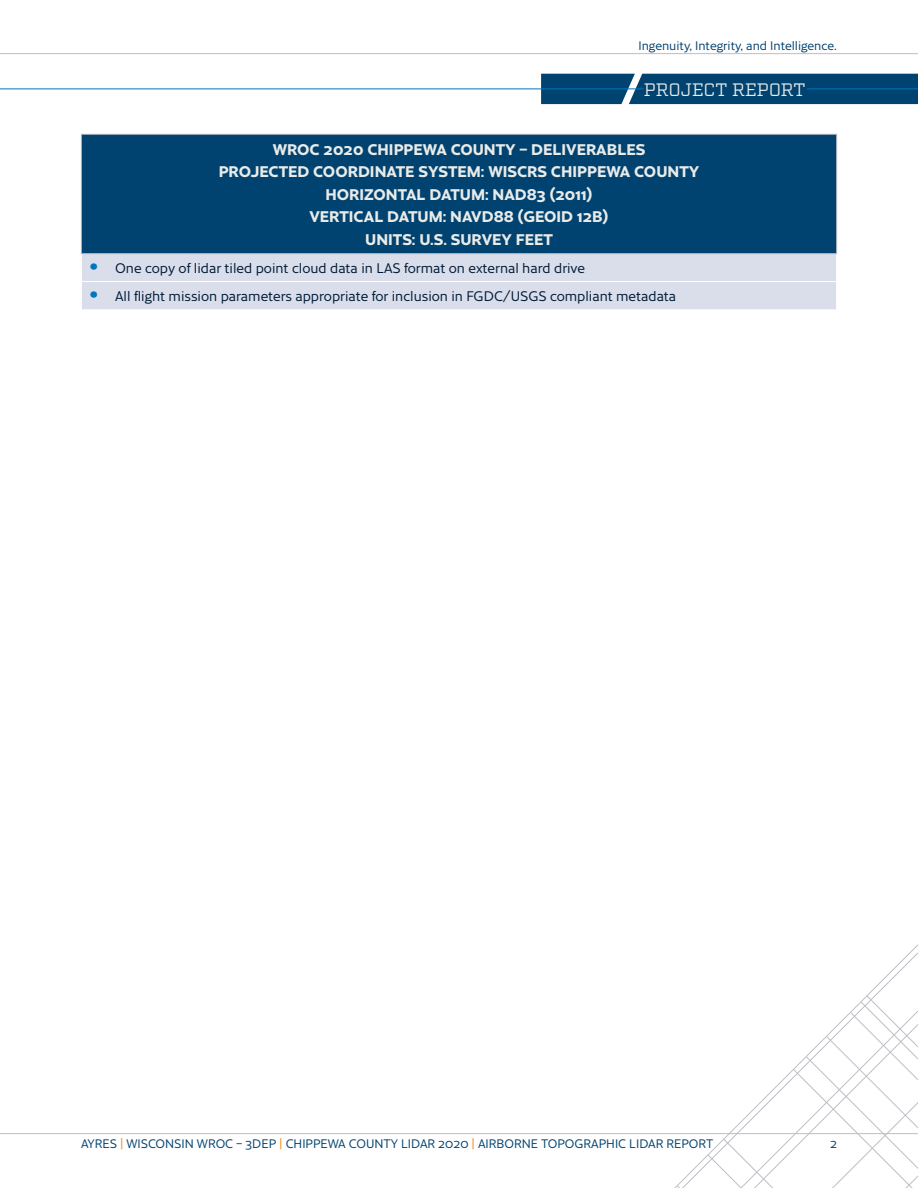
<style>
.page{position:relative;width:918px;height:1188px;background:#fff}
.page>*{position:absolute;margin:0;border:0;box-sizing:border-box;transform-origin:0 0}
.blue_bar_title{font:18px "Factoria";letter-spacing:.005em;color:#e9ebe8}
.table_header{font:700 15px "Cresta";color:#e9ebe8}
.t1{font:13.5px "Cresta";color:#001a37}
.t2{font:12px "Cresta";color:#004270}
.s1{font-size:24px;color:#0076be}
.s2{color:#f68f1e}
</style>
<div class="page">
<div style="left:541px;top:74px;width:377px;height:30px;background:#004270"></div>
<hr style="left:807px;top:89px;width:111px;height:1px;background:#0076be">
<hr style="left:0;top:89px;width:644px;height:1px;background:#0076be">
<svg style="left:676px;top:961px;width:242px;height:227px"></svg>
<div style="left:81px;top:134px;width:756px;height:120px;background:#004270"></div>
<hr style="left:81px;top:134px;width:756px;height:1px;background:#bdbfc5">
<hr style="left:81px;top:135px;width:1px;height:118px;background:#bdbfc5">
<hr style="left:836px;top:135px;width:1px;height:118px;background:#bdbfc5">
<hr style="left:81px;top:253px;width:756px;height:1px;background:#bdbfc5">
<div style="left:82px;top:254px;width:754px;height:56px;background:#d9deea"></div>
<hr style="left:0;top:1133px;width:918px;height:1px;background:#bdbfc5">
<hr style="left:0;top:53px;width:918px;height:1px;background:#bdbfc5">
<p class="t2" style="left:638px;top:36px;width:200px">Ingenuity, Integrity, and Intelligence.</p>
<p class="blue_bar_title" style="left:644px;top:79px;width:163px">PROJECT REPORT</p>
<p class="table_header" style="left:273px;top:137px;width:374px">WROC 2020 CHIPPEWA COUNTY – DELIVERABLES</p>
<p class="table_header" style="left:219px;top:159px;width:482px">PROJECTED COORDINATE SYSTEM: WISCRS CHIPPEWA COUNTY</p>
<p class="table_header" style="left:325px;top:182px;width:269px">HORIZONTAL DATUM: NAD83 (2011)</p>
<p class="table_header" style="left:309px;top:204px;width:301px">VERTICAL DATUM: NAVD88 (GEOID 12B)</p>
<p class="table_header" style="left:365px;top:227px;width:189px">UNITS: U.S. SURVEY FEET</p>
<p class="t1" style="left:88px;top:258px;width:498px"><span class="s1">•</span> One copy of lidar tiled point cloud data in LAS format on external hard drive</p>
<p class="t1" style="left:88px;top:286px;width:590px"><span class="s1">•</span> All flight mission parameters appropriate for inclusion in FGDC/USGS compliant metadata</p>
<p class="t2" style="left:81px;top:1135px;width:634px">AYRES <span class="s2">|</span> WISCONSIN WROC – 3DEP <span class="s2">|</span> CHIPPEWA COUNTY LIDAR 2020 <span class="s2">|</span> AIRBORNE TOPOGRAPHIC LIDAR REPORT</p>
<p class="t2" style="left:830px;top:1135px;width:8px">2</p>
</div>
